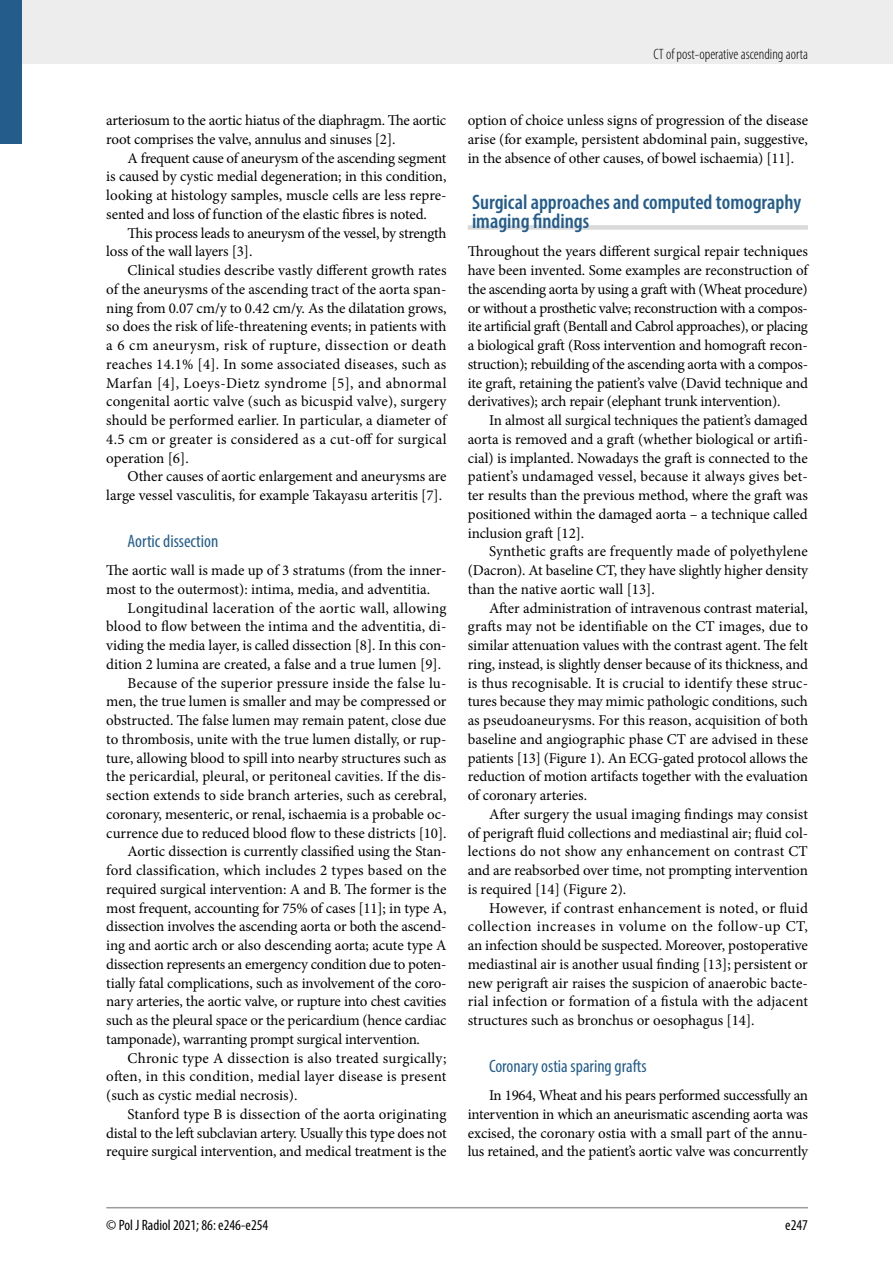
<style>
.page{position:relative;width:893px;height:1263px;background:#fff}
.page>*{position:absolute;margin:0;border:0;box-sizing:border-box;transform-origin:0 0}
.t1{font:600 condensed 21px/18.8px "Myriad Pro";color:#245d8c}
.t2{font:condensed 18px "Myriad Pro";color:#245d8c}
.t3{font:15px/18.8px "Minion Pro";letter-spacing:-.005em;color:#000;text-align:justify}
.t4{font:15px "Minion Pro";letter-spacing:.02em;color:#000}
.t5{font:15px "Minion Pro";letter-spacing:.015em;color:#000}
.t6{font:300 condensed 15px "Myriad Pro";color:#000}
.t7{font:condensed 15px "Myriad Pro";color:#000}
</style>
<div class="page">
<div style="left:0;top:0;width:893px;height:64px;background:#ededed"></div>
<hr style="left:106px;top:1207px;width:702px;height:1px;background:#9d9d9c">
<div style="left:0;top:0;width:21px;height:144px;background:#245d8c"></div>
<div style="left:468px;top:225px;width:340px;height:5px;background:#dadada"></div>
<p class="t6" style="left:653px;top:45px;width:156px">CT of post-operative ascending aorta</p>
<p class="t3" style="left:106px;top:111px;width:341px">arteriosum to the aortic hiatus of the diaphragm. The aortic root comprises the valve, annulus and sinuses [2].</p>
<p class="t3" style="left:106px;top:148px;width:342px;text-indent:21px">A frequent cause of aneurysm of the ascending segment is caused by cystic medial degeneration; in this condition, looking at histology samples, muscle cells are less repre&shy;sented and loss of function of the elastic fibres is noted.</p>
<p class="t3" style="left:106px;top:223px;width:342px;text-indent:21px">This process leads to aneurysm of the vessel, by strength loss of the wall layers [3].</p>
<p class="t3" style="left:106px;top:261px;width:342px;text-indent:21px">Clinical studies describe vastly different growth rates of the aneurysms of the ascending tract of the aorta span&shy;ning from 0.07 cm/y to 0.42 cm/y. As the dilatation grows, so does the risk of life-threatening events; in patients with a 6 cm aneurysm, risk of rupture, dissection or death reaches 14.1% [4]. In some associated diseases, such as Marfan [4], Loeys-Dietz syndrome [5], and abnormal congenital aortic valve (such as bicuspid valve), surgery should be performed earlier. In particular, a diameter of 4.5 cm or greater is considered as a cut-off for surgical operation [6].</p>
<p class="t3" style="left:106px;top:467px;width:342px;text-align:right">Other causes of aortic enlargement and aneurysms are large vessel vasculitis, for example Takayasu arteritis [7].</p>
<p class="t2" style="left:128px;top:530px;width:92px">Aortic dissection</p>
<p class="t3" style="left:106px;top:561px;width:340px">The aortic wall is made up of 3 stratums (from the inner-</p>
<p class="t3" style="left:106px;top:580px;width:325px">most to the outermost): intima, media, and adventitia.</p>
<p class="t4" style="left:128px;top:598px;width:320px">Longitudinal laceration of the aortic wall, allowing</p>
<p class="t3" style="left:106px;top:617px;width:342px">blood to flow between the intima and the adventitia, di-</p>
<p class="t3" style="left:106px;top:636px;width:342px">viding the media layer, is called dissection [8]. In this con-</p>
<p class="t3" style="left:106px;top:655px;width:336px">dition 2 lumina are created, a false and a true lumen [9].</p>
<p class="t5" style="left:128px;top:673px;width:320px">Because of the superior pressure inside the false lu-</p>
<p class="t3" style="left:106px;top:692px;width:342px">men, the true lumen is smaller and may be compressed or</p>
<p class="t3" style="left:106px;top:711px;width:341px">obstructed. The false lumen may remain patent, close due</p>
<p class="t3" style="left:106px;top:730px;width:342px">to thrombosis, unite with the true lumen distally, or rup-</p>
<p class="t3" style="left:106px;top:748px;width:342px">ture, allowing blood to spill into nearby structures such as</p>
<p class="t3" style="left:106px;top:767px;width:342px">the pericardial, pleural, or peritoneal cavities. If the dis-</p>
<p class="t3" style="left:106px;top:786px;width:342px">section extends to side branch arteries, such as cerebral,</p>
<p class="t3" style="left:106px;top:805px;width:342px">coronary, mesenteric, or renal, ischaemia is a probable oc-</p>
<p class="t3" style="left:106px;top:823px;width:342px">currence due to reduced blood flow to these districts [10].</p>
<p class="t3" style="left:128px;top:842px;width:320px">Aortic dissection is currently classified using the Stan-</p>
<p class="t3" style="left:106px;top:861px;width:342px">ford classification, which includes 2 types based on the</p>
<p class="t3" style="left:106px;top:880px;width:342px">required surgical intervention: A and B. The former is the</p>
<p class="t3" style="left:106px;top:898px;width:342px">most frequent, accounting for 75% of cases [11]; in type A,</p>
<p class="t3" style="left:106px;top:917px;width:342px">dissection involves the ascending aorta or both the ascend-</p>
<p class="t3" style="left:106px;top:936px;width:342px">ing and aortic arch or also descending aorta; acute type A</p>
<p class="t3" style="left:106px;top:955px;width:342px">dissection represents an emergency condition due to poten-</p>
<p class="t3" style="left:106px;top:973px;width:342px">tially fatal complications, such as involvement of the coro-</p>
<p class="t3" style="left:106px;top:992px;width:342px">nary arteries, the aortic valve, or rupture into chest cavities</p>
<p class="t3" style="left:106px;top:1011px;width:342px">such as the pleural space or the pericardium (hence cardiac</p>
<p class="t3" style="left:106px;top:1030px;width:315px">tamponade), warranting prompt surgical intervention.</p>
<p class="t5" style="left:128px;top:1048px;width:320px">Chronic type A dissection is also treated surgically;</p>
<p class="t4" style="left:106px;top:1066px;width:342px">often, in this condition, medial layer disease is present</p>
<p class="t3" style="left:106px;top:1086px;width:193px">(such as cystic medial necrosis).</p>
<p class="t3" style="left:128px;top:1105px;width:320px">Stanford type B is dissection of the aorta originating</p>
<p class="t3" style="left:106px;top:1123px;width:342px">distal to the left subclavian artery. Usually this type does not</p>
<p class="t3" style="left:106px;top:1142px;width:342px">require surgical intervention, and medical treatment is the</p>
<p class="t3" style="left:468px;top:111px;width:342px">option of choice unless signs of progression of the disease arise (for example, persistent abdominal pain, suggestive, in the absence of other causes, of bowel ischaemia) [11].</p>
<h1 class="t1" style="left:472px;top:192px;width:331px">Surgical approaches and computed tomography imaging findings</h1>
<p class="t3" style="left:468px;top:242px;width:342px">Throughout the years different surgical repair techniques have been invented. Some examples are reconstruction of the ascending aorta by using a graft with (Wheat procedure) or without a prosthetic valve; reconstruction with a compos&shy;ite artificial graft (Bentall and Cabrol approaches), or placing a biological graft (Ross intervention and homograft recon&shy;struction); rebuilding of the ascending aorta with a compos&shy;ite graft, retaining the patient’s valve (David technique and derivatives); arch repair (elephant trunk intervention).</p>
<p class="t3" style="left:468px;top:411px;width:342px;text-indent:21px">In almost all surgical techniques the patient’s damaged aorta is removed and a graft (whether biological or artifi&shy;cial) is implanted. Nowadays the graft is connected to the patient’s undamaged vessel, because it always gives bet&shy;ter results than the previous method, where the graft was positioned within the damaged aorta – a technique called inclusion graft [12].</p>
<p class="t3" style="left:468px;top:542px;width:342px;text-indent:21px">Synthetic grafts are frequently made of polyethylene (Dacron). At baseline CT, they have slightly higher density than the native aortic wall [13].</p>
<p class="t3" style="left:468px;top:598px;width:342px;text-indent:21px">After administration of intravenous contrast material, grafts may not be identifiable on the CT images, due to similar attenuation values with the contrast agent. The felt ring, instead, is slightly denser because of its thickness, and is thus recognisable. It is crucial to identify these struc&shy;tures because they may mimic pathologic conditions, such as pseudoaneurysms. For this reason, acquisition of both baseline and angiographic phase CT are advised in these patients [13] (Figure 1). An ECG-gated protocol allows the reduction of motion artifacts together with the evaluation of coronary arteries.</p>
<p class="t3" style="left:468px;top:805px;width:342px;text-indent:21px">After surgery the usual imaging findings may consist of perigraft fluid collections and mediastinal air; fluid col&shy;lections do not show any enhancement on contrast CT and are reabsorbed over time, not prompting intervention is required [14] (Figure 2).</p>
<p class="t3" style="left:468px;top:898px;width:342px;text-indent:21px">However, if contrast enhancement is noted, or fluid collection increases in volume on the follow-up CT, an infection should be suspected. Moreover, postoperative mediastinal air is another usual finding [13]; persistent or new perigraft air raises the suspicion of anaerobic bacte&shy;rial infection or formation of a fistula with the adjacent structures such as bronchus or oesophagus [14].</p>
<p class="t2" style="left:489px;top:1055px;width:159px">Coronary ostia sparing grafts</p>
<p class="t3" style="left:468px;top:1086px;width:342px;text-indent:21px">In 1964, Wheat and his pears performed successfully an intervention in which an aneurismatic ascending aorta was excised, the coronary ostia with a small part of the annu&shy;lus retained, and the patient’s aortic valve was concurrently</p>
<p class="t7" style="left:106px;top:1216px;width:164px">© Pol J Radiol 2021; 86: e246-e254</p>
<p class="t7" style="left:785px;top:1216px;width:24px">e247</p>
</div>
